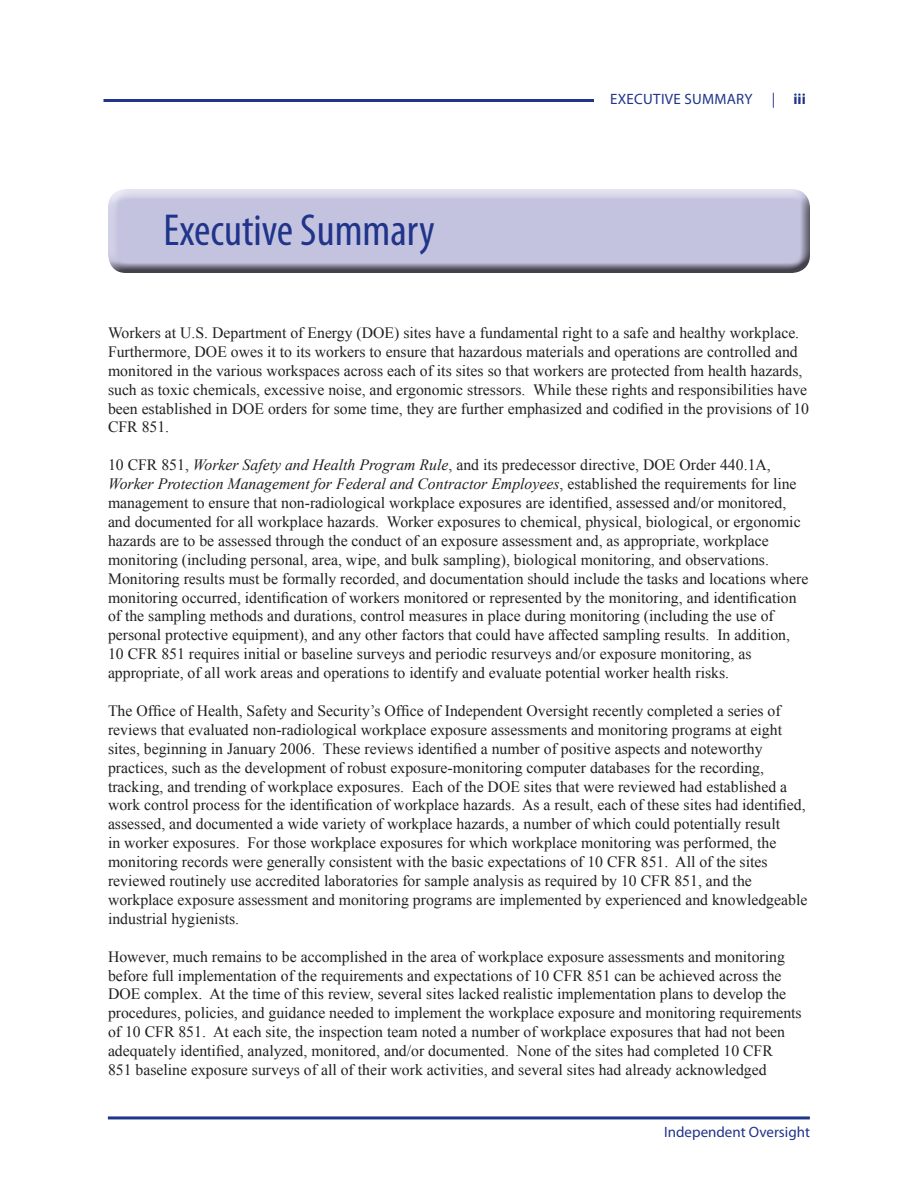
<style>
.page{position:relative;width:918px;height:1188px;background:#fff}
.page>*{position:absolute;margin:0;border:0;box-sizing:border-box;transform-origin:0 0}
.t1{font:condensed 45px "Myriad Pro";color:#20348a}
.t2{font:15.75px/18.9px "Times New Roman";color:#231f20}
.t3{font:15px "Myriad Pro";letter-spacing:.01em;color:#20348a}
.t4{font:700 15px "Myriad Pro";color:#20348a}
.s1{font-weight:400}
.s2{font-style:italic}
</style>
<div class="page">
<hr style="left:104px;top:99px;width:490px;height:3px;background:#20348a">
<hr style="left:108px;top:1116px;width:702px;height:3px;background:#20348a">
<div style="left:106px;top:189px;width:706px;height:86px;background:#231f20;opacity:.75"></div>
<h1 class="t1" style="left:164px;top:203px;width:273px">Executive Summary</h1>
<p class="t3" style="left:610px;top:90px;width:144px">EXECUTIVE SUMMARY</p>
<p class="t4" style="left:772px;top:89px;width:36px"><span class="s1">|</span> iii</p>
<p class="t2" style="left:108px;top:323px;width:703px">Workers at U.S. Department of Energy (DOE) sites have a fundamental right to a safe and healthy workplace.<br>Furthermore, DOE owes it to its workers to ensure that hazardous materials and operations are controlled and monitored in the various workspaces across each of its sites so that workers are protected from health hazards, such as toxic chemicals, excessive noise, and ergonomic stressors. While these rights and responsibilities have been established in DOE orders for some time, they are further emphasized and codified in the provisions of 10<br>CFR 851.</p>
<p class="t2" style="left:108px;top:455px;width:702px">10 CFR 851, <span class="s2">Worker Safety and Health Program Rule</span>, and its predecessor directive, DOE Order 440.1A, <span class="s2">Worker Protection Management for Federal and Contractor Employees</span>, established the requirements for line management to ensure that non-radiological workplace exposures are identified, assessed and/or monitored, and documented for all workplace hazards. Worker exposures to chemical, physical, biological, or ergonomic hazards are to be assessed through the conduct of an exposure assessment and, as appropriate, workplace monitoring (including personal, area, wipe, and bulk sampling), biological monitoring, and observations.<br>Monitoring results must be formally recorded, and documentation should include the tasks and locations where monitoring occurred, identification of workers monitored or represented by the monitoring, and identification of the sampling methods and durations, control measures in place during monitoring (including the use of personal protective equipment), and any other factors that could have affected sampling results. In addition, 10 CFR 851 requires initial or baseline surveys and periodic resurveys and/or exposure monitoring, as appropriate, of all work areas and operations to identify and evaluate potential worker health risks.</p>
<p class="t2" style="left:108px;top:701px;width:701px">The Office of Health, Safety and Security’s Office of Independent Oversight recently completed a series of reviews that evaluated non-radiological workplace exposure assessments and monitoring programs at eight sites, beginning in January 2006. These reviews identified a number of positive aspects and noteworthy practices, such as the development of robust exposure-monitoring computer databases for the recording, tracking, and trending of workplace exposures. Each of the DOE sites that were reviewed had established a work control process for the identification of workplace hazards. As a result, each of these sites had identified, assessed, and documented a wide variety of workplace hazards, a number of which could potentially result<br>in worker exposures. For those workplace exposures for which workplace monitoring was performed, the monitoring records were generally consistent with the basic expectations of 10 CFR 851. All of the sites reviewed routinely use accredited laboratories for sample analysis as required by 10 CFR 851, and the workplace exposure assessment and monitoring programs are implemented by experienced and knowledgeable industrial hygienists.</p>
<p class="t2" style="left:108px;top:947px;width:695px">However, much remains to be accomplished in the area of workplace exposure assessments and monitoring before full implementation of the requirements and expectations of 10 CFR 851 can be achieved across the DOE complex. At the time of this review, several sites lacked realistic implementation plans to develop the procedures, policies, and guidance needed to implement the workplace exposure and monitoring requirements of 10 CFR 851. At each site, the inspection team noted a number of workplace exposures that had not been adequately identified, analyzed, monitored, and/or documented. None of the sites had completed 10 CFR<br>851 baseline exposure surveys of all of their work activities, and several sites had already acknowledged</p>
<p class="t3" style="left:664px;top:1123px;width:147px">INDEPENDENT OVERSIGHT</p>
</div>
